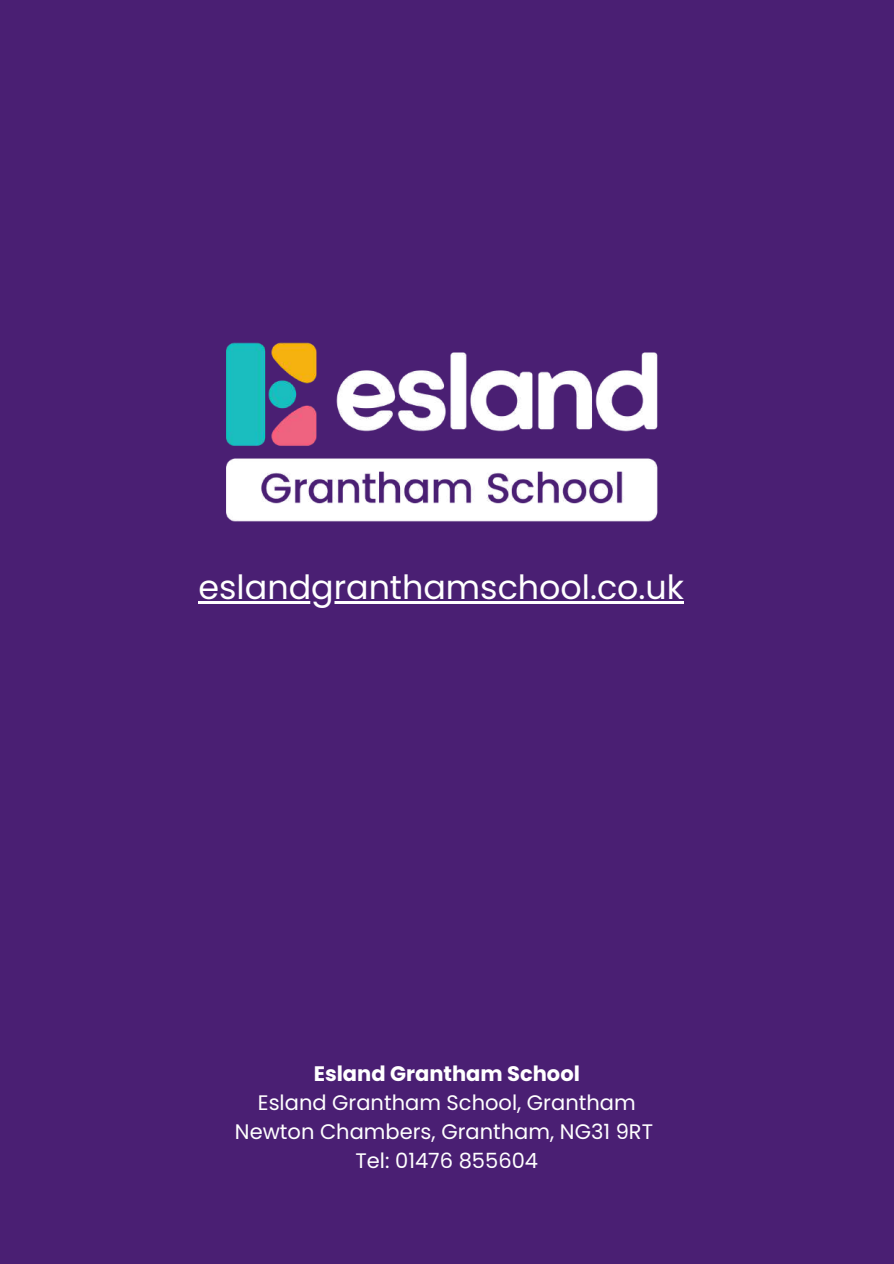
<style>
.page{position:relative;width:894px;height:1264px;background:#fff}
.page>*{position:absolute;margin:0;border:0;box-sizing:border-box;transform-origin:0 0}
.t1{font:33.3px "Poppins";color:#fff}
.t2{font:21px/29.2px "Poppins";color:#fff;text-align:center}
.t3{font:700 21px "Poppins";color:#fff}
</style>
<div class="page">
<div style="left:0;top:0;width:893px;height:1263px;background:#4a1f73"></div>
<hr style="left:198px;top:601px;width:486px;height:2px;background:#fff">
<img style="left:226px;top:342px;width:432px;height:180px">
<h1 class="t1" style="left:198px;top:564px;width:487px">eslandgranthamschool.co.uk</h1>
<p class="t3" style="left:313px;top:1058px;width:268px">Esland Grantham School</p>
<p class="t2" style="left:235px;top:1087px;width:419px">Esland Grantham School, Grantham<br>Newton Chambers, Grantham, NG31 9RT<br>Tel: 01476 855604</p>
</div>
